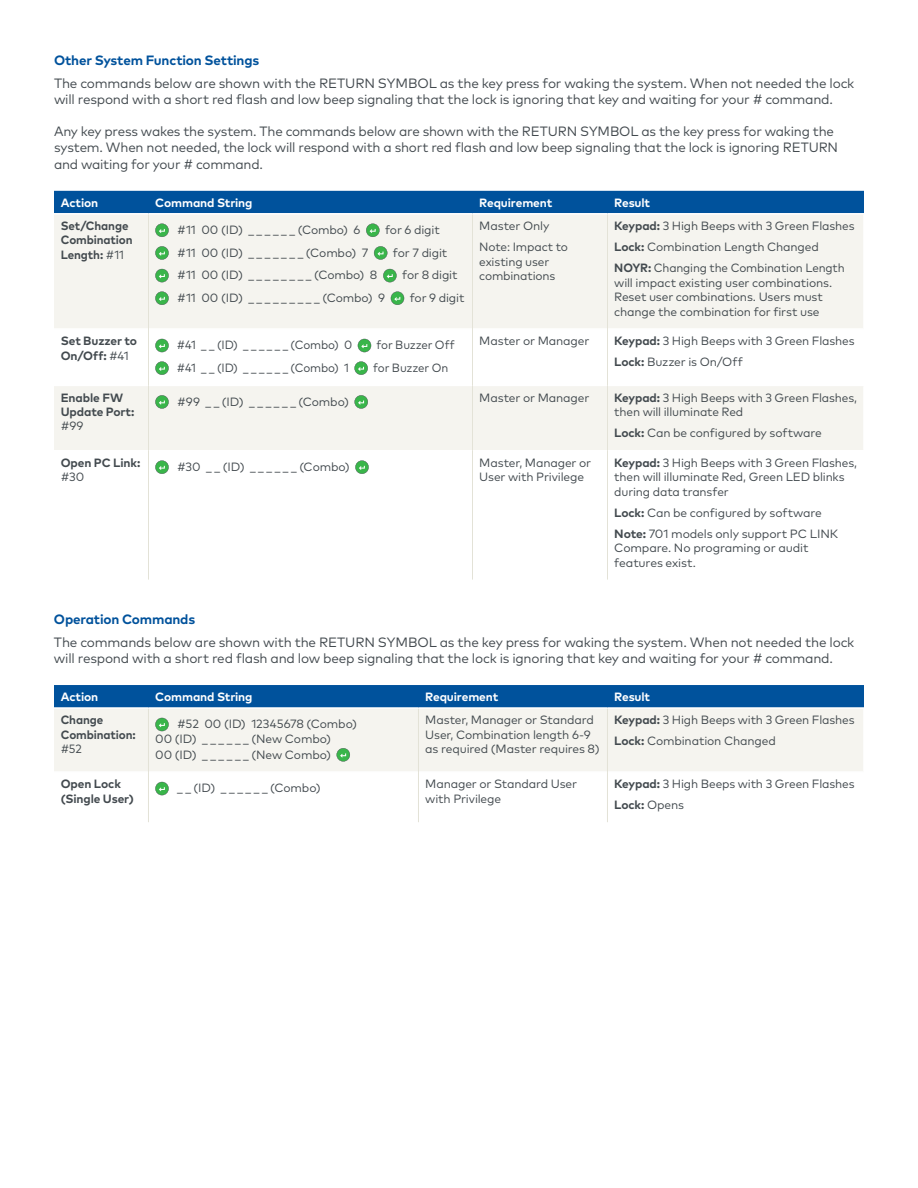
<style>
.page{position:relative;width:918px;height:1188px;background:#fff}
.page>*{position:absolute;margin:0;border:0;box-sizing:border-box;transform-origin:0 0}
.t1{font:13.5px/16.2px "Mark Pro";letter-spacing:-.015em;color:#434a4f}
.t2{font:700 13.5px "Mark Pro";letter-spacing:-.015em;color:#00529c}
.t3{font:12px/14.4px "Mark Pro";letter-spacing:-.01em;color:#434a4f}
.t4{font:700 12px/14.4px "Mark Pro";letter-spacing:-.01em;color:#434a4f}
.t5{font:700 12px "Mark Pro";letter-spacing:-.01em;color:#fff}
.t6{font:12px "Mark Pro";letter-spacing:-.01em;color:#434a4f;scale:.96 1}
.s1{font-weight:400}
.s2{font-weight:700}
</style>
<div class="page">
<div style="left:54px;top:191px;width:810px;height:22px;background:#00529c"></div>
<div style="left:54px;top:215px;width:809px;height:113px;background:#f5f4ef"></div>
<svg style="left:54px;top:338px;width:809px;height:112px;fill:#f5f4ef"></svg>
<hr style="left:54px;top:385px;width:94px;height:1px;background:#fff">
<hr style="left:149px;top:385px;width:323px;height:1px;background:#fff">
<hr style="left:473px;top:385px;width:134px;height:1px;background:#fff">
<hr style="left:608px;top:385px;width:257px;height:1px;background:#fff">
<hr style="left:148px;top:215px;width:1px;height:114px;background:#e3e2d7">
<hr style="left:472px;top:215px;width:1px;height:114px;background:#e3e2d7">
<hr style="left:607px;top:215px;width:1px;height:114px;background:#e3e2d7">
<hr style="left:148px;top:329px;width:1px;height:56px;background:#e3e2d7">
<hr style="left:472px;top:329px;width:1px;height:56px;background:#e3e2d7">
<hr style="left:607px;top:329px;width:1px;height:56px;background:#e3e2d7">
<hr style="left:148px;top:385px;width:1px;height:66px;background:#e3e2d7">
<hr style="left:472px;top:385px;width:1px;height:66px;background:#e3e2d7">
<hr style="left:607px;top:385px;width:1px;height:66px;background:#e3e2d7">
<hr style="left:148px;top:451px;width:1px;height:129px;background:#e3e2d7">
<hr style="left:472px;top:451px;width:1px;height:129px;background:#e3e2d7">
<hr style="left:607px;top:451px;width:1px;height:129px;background:#e3e2d7">
<svg style="left:155px;top:224px;width:14px;height:13px"></svg>
<svg style="left:366px;top:224px;width:14px;height:13px"></svg>
<svg style="left:155px;top:246px;width:14px;height:14px"></svg>
<svg style="left:374px;top:246px;width:13px;height:14px"></svg>
<svg style="left:155px;top:269px;width:14px;height:13px"></svg>
<svg style="left:383px;top:269px;width:14px;height:13px"></svg>
<svg style="left:155px;top:291px;width:14px;height:14px"></svg>
<svg style="left:391px;top:291px;width:13px;height:14px"></svg>
<svg style="left:155px;top:339px;width:14px;height:13px"></svg>
<svg style="left:358px;top:339px;width:13px;height:13px"></svg>
<svg style="left:155px;top:361px;width:14px;height:14px"></svg>
<svg style="left:354px;top:361px;width:14px;height:14px"></svg>
<svg style="left:155px;top:395px;width:14px;height:14px"></svg>
<svg style="left:354px;top:395px;width:14px;height:14px"></svg>
<svg style="left:155px;top:460px;width:14px;height:14px"></svg>
<svg style="left:355px;top:460px;width:14px;height:14px"></svg>
<div style="left:54px;top:685px;width:810px;height:22px;background:#00529c"></div>
<div style="left:54px;top:709px;width:809px;height:62px;background:#f5f4ef"></div>
<hr style="left:148px;top:709px;width:1px;height:63px;background:#e3e2d7">
<hr style="left:418px;top:709px;width:1px;height:63px;background:#e3e2d7">
<hr style="left:607px;top:709px;width:1px;height:63px;background:#e3e2d7">
<svg style="left:155px;top:718px;width:14px;height:13px"></svg>
<svg style="left:337px;top:748px;width:13px;height:14px"></svg>
<svg style="left:148px;top:772px;width:460px;height:50px"></svg>
<p class="t2" style="left:54px;top:50px;width:207px">Other System Function Settings</p>
<p class="t1" style="left:54px;top:74px;width:802px">The commands below are shown with the RETURN SYMBOL as the key press for waking the system. When not needed the lock will respond with a short red flash and low beep signaling that the lock is ignoring that key and waiting for your # command.</p>
<p class="t1" style="left:54px;top:122px;width:786px">Any key press wakes the system. The commands below are shown with the RETURN SYMBOL as the key press for waking the system. When not needed, the lock will respond with a short red flash and low beep signaling that the lock is ignoring RETURN and waiting for your # command.</p>
<p class="t5" style="left:61px;top:194px;width:39px">Action</p>
<p class="t5" style="left:155px;top:194px;width:99px">Command String</p>
<p class="t5" style="left:479px;top:194px;width:75px">Requirement</p>
<p class="t5" style="left:614px;top:194px;width:37px">Result</p>
<p class="t4" style="left:61px;top:218px;width:73px">Set/Change<br>Combination<br>Length: <span class="s1">#11</span></p>
<p class="t3" style="left:177px;top:222px;width:185px">#11 00 (ID) _ _ _ _ _ _ (Combo) 6</p>
<p class="t3" style="left:385px;top:222px;width:56px">for 6 digit</p>
<p class="t3" style="left:479px;top:214px;width:90px;line-height:21.1px">Master Only<br>Note: Impact to</p>
<p class="t3" style="left:479px;top:253px;width:78px">existing user combinations</p>
<p class="t3" style="left:614px;top:214px;width:242px;line-height:21.1px"><span class="s2">Keypad:</span> 3 High Beeps with 3 Green Flashes<br><span class="s2">Lock:</span> Combination Length Changed<br><span class="s2">NOYR:</span> Changing the Combination Length</p>
<p class="t3" style="left:614px;top:274px;width:220px">will impact existing user combinations.<br>Reset user combinations. Users must change the combination for first use</p>
<p class="t3" style="left:177px;top:244px;width:193px">#11 00 (ID) _ _ _ _ _ _ _ (Combo) 7</p>
<p class="t3" style="left:393px;top:244px;width:56px">for 7 digit</p>
<p class="t3" style="left:177px;top:267px;width:202px">#11 00 (ID) _ _ _ _ _ _ _ _ (Combo) 8</p>
<p class="t3" style="left:402px;top:267px;width:57px">for 8 digit</p>
<p class="t3" style="left:177px;top:290px;width:209px">#11 00 (ID) _ _ _ _ _ _ _ _ _ (Combo) 9</p>
<p class="t3" style="left:410px;top:290px;width:56px">for 9 digit</p>
<p class="t4" style="left:61px;top:333px;width:78px">Set Buzzer to<br>On/Off: <span class="s1">#41</span></p>
<p class="t6" style="left:177px;top:336px;width:184px">#41 _ _ (ID) _ _ _ _ _ _ (Combo) 0</p>
<p class="t6" style="left:377px;top:336px;width:83px">for Buzzer Off</p>
<p class="t6" style="left:177px;top:359px;width:181px">#41 _ _ (ID) _ _ _ _ _ _ (Combo) 1</p>
<p class="t6" style="left:373px;top:359px;width:80px">for Buzzer On</p>
<p class="t3" style="left:479px;top:333px;width:112px">Master or Manager</p>
<p class="t3" style="left:614px;top:329px;width:242px;line-height:21.1px"><span class="s2">Keypad:</span> 3 High Beeps with 3 Green Flashes<br><span class="s2">Lock:</span> Buzzer is On/Off</p>
<p class="t4" style="left:61px;top:389px;width:75px">Enable FW<br>Update Port:</p>
<p class="t3" style="left:61px;top:418px;width:24px">#99</p>
<p class="t4" style="left:61px;top:454px;width:81px">Open PC Link:</p>
<p class="t3" style="left:61px;top:469px;width:25px">#30</p>
<p class="t3" style="left:177px;top:393px;width:173px">#99 _ _ (ID) _ _ _ _ _ _ (Combo)</p>
<p class="t3" style="left:479px;top:389px;width:112px">Master or Manager</p>
<p class="t3" style="left:614px;top:389px;width:244px"><span class="s2">Keypad:</span> 3 High Beeps with 3 Green Flashes, then will illuminate Red</p>
<p class="t3" style="left:614px;top:425px;width:209px"><span class="s2">Lock:</span> Can be configured by software</p>
<p class="t3" style="left:177px;top:459px;width:174px">#30 _ _ (ID) _ _ _ _ _ _ (Combo)</p>
<p class="t3" style="left:479px;top:455px;width:114px">Master, Manager or<br>User with Privilege</p>
<p class="t3" style="left:614px;top:455px;width:244px"><span class="s2">Keypad:</span> 3 High Beeps with 3 Green Flashes, then will illuminate Red, Green LED blinks during data transfer</p>
<p class="t3" style="left:614px;top:501px;width:226px;line-height:21.1px"><span class="s2">Lock:</span> Can be configured by software<br><span class="s2">Note:</span> 701 models only support PC LINK</p>
<p class="t3" style="left:614px;top:540px;width:196px">Compare. No programing or audit features exist.</p>
<p class="t2" style="left:54px;top:609px;width:143px">Operation Commands</p>
<p class="t1" style="left:54px;top:633px;width:802px">The commands below are shown with the RETURN SYMBOL as the key press for waking the system. When not needed the lock will respond with a short red flash and low beep signaling that the lock is ignoring that key and waiting for your # command.</p>
<p class="t5" style="left:61px;top:688px;width:39px">Action</p>
<p class="t5" style="left:155px;top:688px;width:99px">Command String</p>
<p class="t5" style="left:425px;top:688px;width:75px">Requirement</p>
<p class="t5" style="left:614px;top:688px;width:37px">Result</p>
<p class="t4" style="left:61px;top:712px;width:77px">Change<br>Combination:</p>
<p class="t3" style="left:61px;top:741px;width:23px">#52</p>
<p class="t3" style="left:425px;top:712px;width:176px">Master, Manager or Standard<br>User, Combination length 6-9 as required (Master requires 8)</p>
<p class="t3" style="left:614px;top:708px;width:242px;line-height:21.1px"><span class="s2">Keypad:</span> 3 High Beeps with 3 Green Flashes<br><span class="s2">Lock:</span> Combination Changed</p>
<p class="t3" style="left:155px;top:716px;width:203px;text-indent:22px">#52 00 (ID) 12345678 (Combo)<br>00 (ID) _ _ _ _ _ _ (New Combo)</p>
<p class="t3" style="left:155px;top:746px;width:177px">00 (ID) _ _ _ _ _ _ (New Combo)</p>
<p class="t4" style="left:61px;top:776px;width:74px">Open Lock (Single User)</p>
<p class="t3" style="left:177px;top:780px;width:145px">_ _ (ID) _ _ _ _ _ _ (Combo)</p>
<p class="t3" style="left:425px;top:776px;width:153px">Manager or Standard User with Privilege</p>
<p class="t3" style="left:614px;top:773px;width:242px;line-height:21.1px"><span class="s2">Keypad:</span> 3 High Beeps with 3 Green Flashes<br><span class="s2">Lock:</span> Opens</p>
</div>
